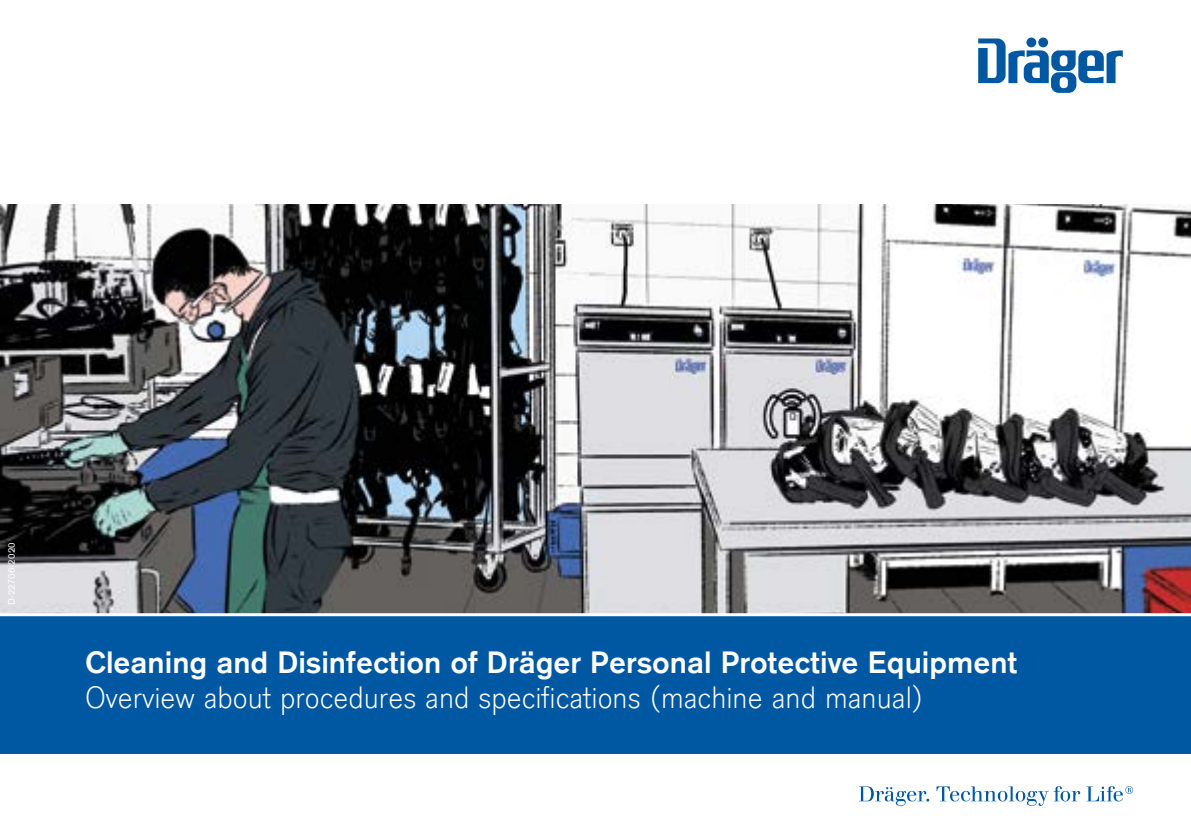
<style>
.page{position:relative;width:1191px;height:840px;background:#fff}
.page>*{position:absolute;margin:0;border:0;box-sizing:border-box;transform-origin:0 0}
.t1{font:700 32px "Draeger Sans Global";color:#fff}
.t2{font:300 32px "Draeger Sans Global";color:#fff}
.t3{font:10px "Draeger Sans Global";letter-spacing:.025em;color:#fff}
</style>
<div class="page">
<img style="left:0;top:204px;width:1191px;height:409px">
<svg style="left:859px;top:786px;width:70px;height:19px"></svg>
<svg style="left:936px;top:786px;width:144px;height:19px"></svg>
<svg style="left:1086px;top:786px;width:47px;height:15px"></svg>
<div style="left:0;top:614px;width:1191px;height:139px;background:#0058a2"></div>
<svg style="left:978px;top:38px;width:144px;height:55px"></svg>
<hr style="left:0;top:613px;width:1191px;height:3px;background:#fff">
<p class="t3" style="left:5px;top:605px;width:65px;rotate:-90deg">D-22706-2020</p>
<p class="t1" style="left:85px;top:642px;width:934px">Cleaning and Disinfection of Dräger Personal Protective Equipment</p>
<p class="t2" style="left:85px;top:677px;width:840px">Overview about procedures and specifications (machine and manual)</p>
</div>
